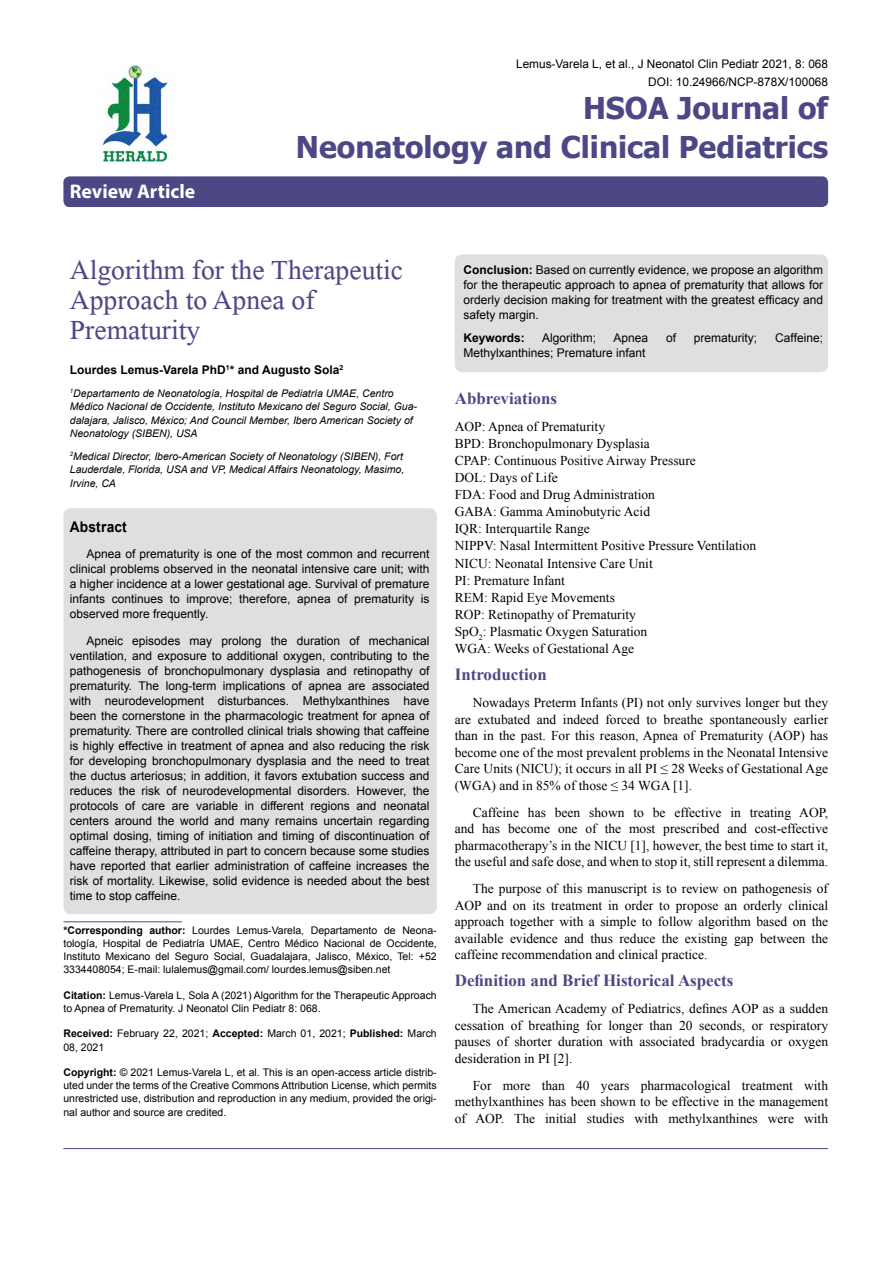
<style>
.page{position:relative;width:893px;height:1263px;background:#fff}
.page>*{position:absolute;margin:0;border:0;box-sizing:border-box;transform-origin:0 0}
.t1{font:41.25px/30px "Microsoft Himalaya";color:#4d4785}
.t2{font:700 30px/39px "Tahoma";color:#4d4785;text-align:right}
.t3{font:700 19.8px "Myriad Hebrew";color:#fff}
.t4{font:700 16.95px "Times New Roman";color:#4d4785}
.t5{font:700 14.85px "Arial";letter-spacing:.015em;color:#000;scale:.93 1}
.t6{font:13.5px/16.5px "Times New Roman";color:#000;text-align:justify}
.t7{font:12px/15px "Arial";color:#000;text-align:justify}
.t8{font:700 12px "Arial";color:#000}
.t9{font:11.85px/18px "Arial";color:#000;text-align:right}
.t10{font:10.5px/13.2px "Arial";color:#000;text-align:justify}
.t11{font:italic 10.5px/13.5px "Arial";color:#000}
.s1{font-weight:700}
</style>
<div class="page">
<div style="left:63px;top:176px;width:765px;height:31px;background:#4d4785;border-radius:6px"></div>
<hr style="left:63px;top:921px;width:119px;height:1px;background:#4d4785">
<img style="left:101px;top:65px;width:67px;height:98px">
<hr style="left:63px;top:1148px;width:765px;height:1px;background:#4d4785">
<div style="left:63px;top:508px;width:374px;height:406px;background:#dedfe0;border-radius:8px"></div>
<div style="left:455px;top:254px;width:373px;height:118px;background:#dedfe0;border-radius:8px"></div>
<h3 class="t3" style="left:70px;top:180px;width:127px">Review Article</h3>
<p class="t9" style="left:516px;top:55px;width:313px">Lemus-Varela L, et al., J Neonatol Clin Pediatr 2021, 8: 068<br>DOI: 10.24966/NCP-878X/100068</p>
<h2 class="t2" style="left:296px;top:86px;width:534px">HSOA Journal of<br>Neonatology and Clinical Pediatrics</h2>
<h1 class="t1" style="left:70px;top:249px;width:335px">Algorithm for the Therapeutic<br>Approach to Apnea of<br>Prematurity</h1>
<p class="t8" style="left:70px;top:362px;width:275px">Lourdes Lemus-Varela PhD<sup>1</sup>* and Augusto Sola<sup>2</sup></p>
<p class="t11" style="left:70px;top:387px;width:349px"><sup>1</sup>Departamento de Neonatología, Hospital de Pediatría UMAE, Centro Médico Nacional de Occidente, Instituto Mexicano del Seguro Social, Gua&shy;dalajara, Jalisco, México; And Council Member, Ibero American Society of Neonatology (SIBEN), USA</p>
<p class="t11" style="left:70px;top:450px;width:336px"><sup>2</sup>Medical Director, Ibero-American Society of Neonatology (SIBEN), Fort<br>Lauderdale, Florida, USA and VP, Medical Affairs Neonatology, Masimo,<br>Irvine, CA</p>
<p class="t5" style="left:70px;top:517px;width:63px">Abstract</p>
<p class="t7" style="left:70px;top:546px;width:361px;text-indent:16px">Apnea of prematurity is one of the most common and recurrent clinical problems observed in the neonatal intensive care unit; with a higher incidence at a lower gestational age. Survival of premature infants continues to improve; therefore, apnea of prematurity is observed more frequently.</p>
<p class="t7" style="left:70px;top:633px;width:361px;text-indent:16px">Apneic episodes may prolong the duration of mechanical ventilation, and exposure to additional oxygen, contributing to the pathogenesis of bronchopulmonary dysplasia and retinopathy of prematurity. The long-term implications of apnea are associated with neurodevelopment disturbances. Methylxanthines have been the cornerstone in the pharmacologic treatment for apnea of prematurity. There are controlled clinical trials showing that caffeine is highly effective in treatment of apnea and also reducing the risk for developing bronchopulmonary dysplasia and the need to treat the ductus arteriosus; in addition, it favors extubation success and reduces the risk of neurodevelopmental disorders. However, the protocols of care are variable in different regions and neonatal centers around the world and many remains uncertain regarding optimal dosing, timing of initiation and timing of discontinuation of caffeine therapy, attributed in part to concern because some studies have reported that earlier administration of caffeine increases the risk of mortality. Likewise, solid evidence is needed about the best time to stop caffeine.</p>
<p class="t10" style="left:63px;top:923px;width:375px"><span class="s1">*Corresponding author:</span> Lourdes Lemus-Varela, Departamento de Neona&shy;tología, Hospital de Pediatría UMAE, Centro Médico Nacional de Occidente, Instituto Mexicano del Seguro Social, Guadalajara, Jalisco, México, Tel: +52<br>3334408054; E-mail: lulalemus@gmail.com/ lourdes.lemus@siben.net</p>
<p class="t10" style="left:63px;top:988px;width:375px"><span class="s1">Citation:</span> Lemus-Varela L, Sola A (2021) Algorithm for the Therapeutic Approach to Apnea of Prematurity. J Neonatol Clin Pediatr 8: 068.</p>
<p class="t10" style="left:63px;top:1027px;width:375px"><span class="s1">Received:</span> February 22, 2021; <span class="s1">Accepted:</span> March 01, 2021; <span class="s1">Published:</span> March<br>08, 2021</p>
<p class="t10" style="left:63px;top:1066px;width:375px"><span class="s1">Copyright:</span> © 2021 Lemus-Varela L, et al. This is an open-access article distrib&shy;uted under the terms of the Creative Commons Attribution License, which permits unrestricted use, distribution and reproduction in any medium, provided the origi&shy;nal author and source are credited.</p>
<p class="t7" style="left:464px;top:263px;width:361px"><span class="s1">Conclusion:</span> Based on currently evidence, we propose an algorithm for the therapeutic approach to apnea of prematurity that allows for orderly decision making for treatment with the greatest efficacy and safety margin.</p>
<p class="t8" style="left:464px;top:329px;width:63px">Keywords:</p>
<p class="t7" style="left:542px;top:330px;width:56px">Algorithm;</p>
<p class="t7" style="left:613px;top:330px;width:36px">Apnea</p>
<p class="t7" style="left:666px;top:330px;width:12px">of</p>
<p class="t7" style="left:694px;top:330px;width:65px">prematurity;</p>
<p class="t7" style="left:775px;top:330px;width:49px">Caffeine;</p>
<p class="t7" style="left:464px;top:345px;width:184px">Methylxanthines; Premature infant</p>
<p class="t4" style="left:455px;top:386px;width:104px">Abbreviations</p>
<p class="t6" style="left:455px;top:417px;width:303px;line-height:17.1px;text-align:left">AOP: Apnea of Prematurity<br>BPD: Bronchopulmonary Dysplasia<br>CPAP: Continuous Positive Airway Pressure<br>DOL: Days of Life<br>FDA: Food and Drug Administration<br>GABA: Gamma Aminobutyric Acid<br>IQR: Interquartile Range<br>NIPPV: Nasal Intermittent Positive Pressure Ventilation<br>NICU: Neonatal Intensive Care Unit<br>PI: Premature Infant<br>REM: Rapid Eye Movements<br>ROP: Retinopathy of Prematurity<br>SpO<sub>2</sub>: Plasmatic Oxygen Saturation<br>WGA: Weeks of Gestational Age</p>
<p class="t4" style="left:455px;top:663px;width:93px">Introduction</p>
<p class="t6" style="left:455px;top:694px;width:375px;text-indent:18px">Nowadays Preterm Infants (PI) not only survives longer but they are extubated and indeed forced to breathe spontaneously earlier than in the past. For this reason, Apnea of Prematurity (AOP) has become one of the most prevalent problems in the Neonatal Intensive Care Units (NICU); it occurs in all PI ≤ 28 Weeks of Gestational Age (WGA) and in 85% of those ≤ 34 WGA [1].</p>
<p class="t6" style="left:455px;top:803px;width:375px;text-indent:18px">Caffeine has been shown to be effective in treating AOP, and has become one of the most prescribed and cost-effective pharmacotherapy’s in the NICU [1], however, the best time to start it, the useful and safe dose, and when to stop it, still represent a dilemma.</p>
<p class="t6" style="left:455px;top:880px;width:375px;text-indent:18px">The purpose of this manuscript is to review on pathogenesis of AOP and on its treatment in order to propose an orderly clinical approach together with a simple to follow algorithm based on the available evidence and thus reduce the existing gap between the caffeine recommendation and clinical practice.</p>
<p class="t4" style="left:455px;top:969px;width:280px">Definition and Brief Historical Aspects</p>
<p class="t6" style="left:455px;top:1000px;width:375px;text-indent:18px">The American Academy of Pediatrics, defines AOP as a sudden cessation of breathing for longer than 20 seconds, or respiratory pauses of shorter duration with associated bradycardia or oxygen desideration in PI [2].</p>
<p class="t6" style="left:455px;top:1076px;width:375px;text-indent:18px">For more than 40 years pharmacological treatment with methylxanthines has been shown to be effective in the management of AOP. The initial studies with methylxanthines were with</p>
</div>
